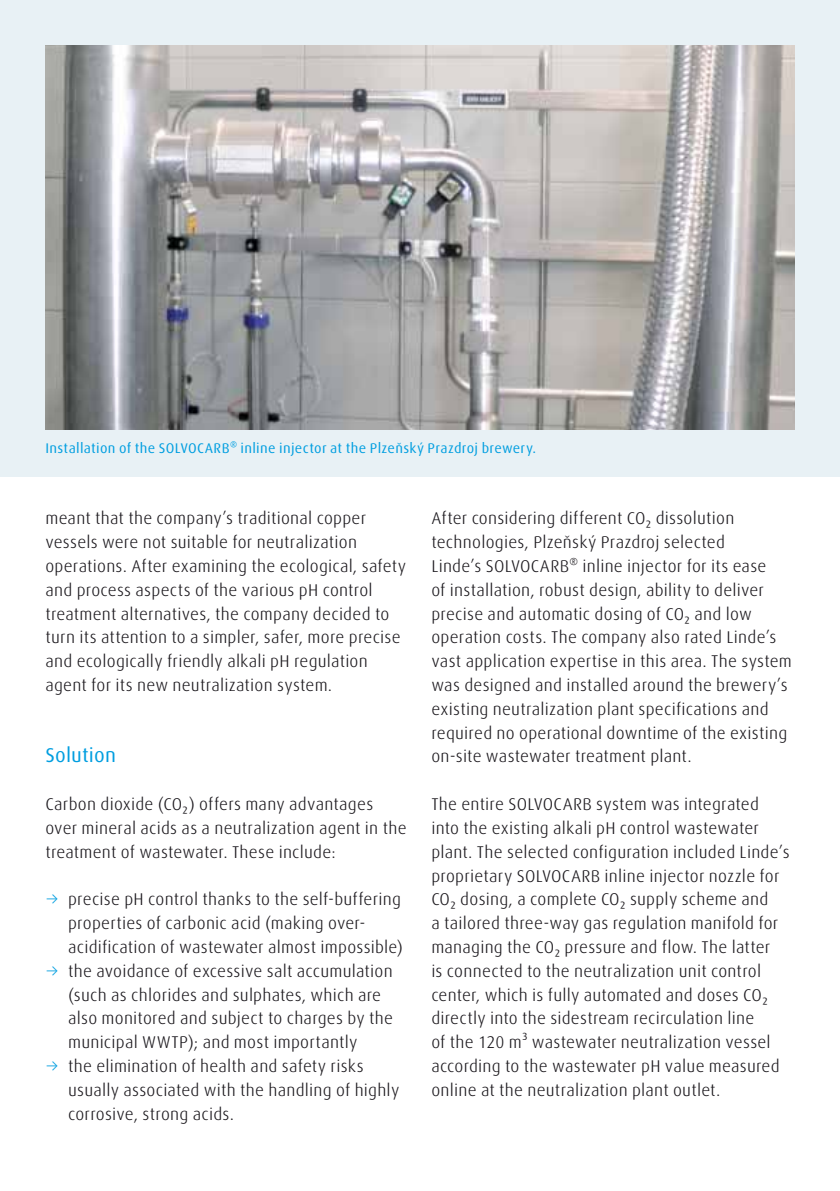
<style>
.page{position:relative;width:840px;height:1191px;background:#fff}
.page>*{position:absolute;margin:0;border:0;box-sizing:border-box;transform-origin:0 0}
.t1{font:20px "Linde Dax Global";letter-spacing:.005em;color:#009ee0}
.t2{font:300 17px/23.8px "Linde Dax Global";letter-spacing:.01em;color:#1a171c}
.t3{font:14px "Linde Dax Global";letter-spacing:.02em;color:#009ee0}
.s1{color:#009ee0}
</style>
<div class="page">
<div style="left:0;top:0;width:839px;height:477px;background:#e8f1f5"></div>
<img style="left:45px;top:45px;width:749px;height:384px">
<p class="t3" style="left:45px;top:440px;width:492px">Installation of the SOLVOCARB® inline injector at the Plzeňský Prazdroj brewery.</p>
<p class="t2" style="left:45px;top:506px;width:362px">meant that the company’s traditional copper vessels were not suitable for neutralization operations. After examining the ecological, safety and process aspects of the various pH control treatment alternatives, the company decided to turn its attention to a simpler, safer, more precise and ecologically friendly alkali pH regulation agent for its new neutralization system.</p>
<p class="t1" style="left:45px;top:744px;width:72px">Solution</p>
<p class="t2" style="left:45px;top:792px;width:362px">Carbon dioxide (CO₂) offers many advantages over mineral acids as a neutralization agent in the treatment of wastewater. These include:</p>
<p class="t2" style="left:68px;top:887px;width:336px;text-indent:-23px"><span class="s1">→</span> precise pH control thanks to the self-buffering properties of carbonic acid (making over&shy;acidification of wastewater almost impossible)</p>
<p class="t2" style="left:68px;top:959px;width:326px;text-indent:-23px"><span class="s1">→</span> the avoidance of excessive salt accumulation (such as chlorides and sulphates, which are also monitored and subject to charges by the municipal WWTP); and most importantly</p>
<p class="t2" style="left:68px;top:1054px;width:332px;text-indent:-23px"><span class="s1">→</span> the elimination of health and safety risks usually associated with the handling of highly corrosive, strong acids.</p>
<p class="t2" style="left:431px;top:506px;width:362px">After considering different CO₂ dissolution technologies, Plzeňský Prazdroj selected<br>Linde’s SOLVOCARB® inline injector for its ease<br>of installation, robust design, ability to deliver precise and automatic dosing of CO₂ and low operation costs. The company also rated Linde’s vast application expertise in this area. The system was designed and installed around the brewery’s existing neutralization plant specifications and required no operational downtime of the existing on-site wastewater treatment plant.</p>
<p class="t2" style="left:431px;top:792px;width:359px">The entire SOLVOCARB system was integrated into the existing alkali pH control wastewater plant. The selected configuration included Linde’s proprietary SOLVOCARB inline injector nozzle for CO₂ dosing, a complete CO₂ supply scheme and<br>a tailored three-way gas regulation manifold for managing the CO₂ pressure and flow. The latter<br>is connected to the neutralization unit control center, which is fully automated and doses CO₂ directly into the sidestream recirculation line<br>of the 120 m³ wastewater neutralization vessel according to the wastewater pH value measured online at the neutralization plant outlet.</p>
</div>
